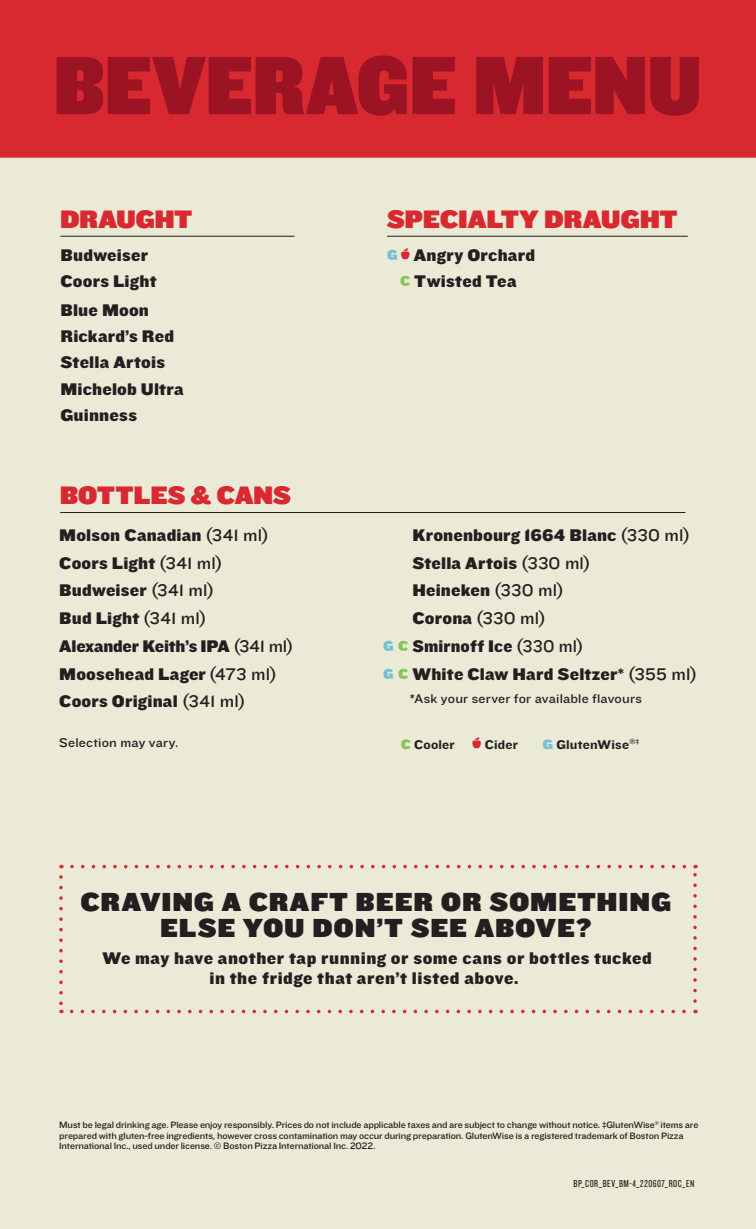
<style>
.page{position:relative;width:756px;height:1229px;background:#fff}
.page>*{position:absolute;margin:0;border:0;box-sizing:border-box;transform-origin:0 0}
.t1{font:85.75px "Knockout 91 Ultmt Middlewt";letter-spacing:.005em;color:#9c1323}
.t2{font:27.12px/26.2px "Knockout 92 Ultmt Cruiserwt";letter-spacing:.055em;color:#231f20;text-align:center}
.t3{font:26.25px "Knockout 92 Ultmt Cruiserwt";letter-spacing:.01em;color:#d82930}
.t4{font:17.5px/27.7px "Knockout HTF72 Full Cruiserwt";letter-spacing:.01em;color:#231f20}
.t5{font:17.5px/19.2px "Knockout HTF72 Full Cruiserwt";letter-spacing:.03em;color:#231f20}
.t6{font:17.5px/26.4px "Knockout 72 Full Cruiserwt";letter-spacing:.01em;color:#231f20}
.t7{font:17.5px/27.7px "Knockout HTF72 Full Cruiserwt";letter-spacing:.01em;color:#231f20;scale:.96 1}
.t8{font:17.5px "Knockout HTF32 Junior Cruiserwt";color:#231f20}
.t9{font:13.12px "Knockout HTF32 Junior Cruiserwt";letter-spacing:.015em;color:#231f20}
.t10{font:13.12px "Knockout HTF52 Cruiserweight";letter-spacing:.02em;color:#231f20}
.t11{font:10.5px "Knockout HTF28 Junior Featherwt";letter-spacing:.045em;color:#231f20}
.t12{font:9.62px/10.5px "Knockout 32 Junior Cruisewt";letter-spacing:-.015em;color:#231f20}
.s1{font-family:"Knockout HTF32 Junior Cruiserwt"}
.s2{font-family:"Knockout HTF72 Full Cruiserwt"}
.s3{font-family:"Knockout 92 Ultmt Cruiserwt";font-size:14px;color:#86c656}
.s4{font-family:"Knockout 92 Ultmt Cruiserwt";font-size:14px;color:#75c0d3}
</style>
<div class="page">
<div style="left:0;top:0;width:756px;height:1228px;background:#ebead7"></div>
<div style="left:0;top:0;width:756px;height:158px;background:#d82930"></div>
<hr style="left:60px;top:236px;width:235px;height:1px;background:#231f20">
<hr style="left:387px;top:236px;width:301px;height:1px;background:#231f20">
<hr style="left:60px;top:512px;width:625px;height:1px;background:#231f20">
<svg style="left:59px;top:877px;width:4px;height:136px"></svg>
<svg style="left:72px;top:1009px;width:624px;height:4px"></svg>
<svg style="left:693px;top:864px;width:4px;height:137px"></svg>
<svg style="left:61px;top:864px;width:623px;height:4px"></svg>
<h1 class="t1" style="left:54px;top:26px;width:649px">BEVERAGE MENU</h1>
<h3 class="t3" style="left:60px;top:200px;width:133px">DRAUGHT</h3>
<h3 class="t6" style="left:60px;top:241px;width:98px">Budweiser<br>Coors Light</h3>
<h3 class="t6" style="left:60px;top:296px;width:115px">Blue Moon<br>Rickard’s Red<br>Stella Artois</h3>
<h3 class="t4" style="left:60px;top:375px;width:125px">Michelob Ultra</h3>
<h3 class="t6" style="left:60px;top:402px;width:78px">Guinness</h3>
<h3 class="t3" style="left:60px;top:476px;width:232px">BOTTLES &amp; CANS</h3>
<h3 class="t4" style="left:59px;top:521px;width:236px">Molson Canadian <span class="s1">(341 ml)<br></span>Coors Light <span class="s1">(341 ml)<br></span>Budweiser <span class="s1">(341 ml)<br></span>Bud Light <span class="s1">(341 ml)<br></span>Alexander Keith’s IPA <span class="s1">(341 ml)<br></span>Moosehead Lager <span class="s1">(473 ml)<br></span>Coors Original <span class="s1">(341 ml)</span></h3>
<h3 class="t9" style="left:59px;top:735px;width:121px">Selection may vary.</h3>
<h3 class="t3" style="left:387px;top:200px;width:292px">SPECIALTY DRAUGHT</h3>
<h3 class="t6" style="left:414px;top:241px;width:123px">Angry Orchard<br>Twisted Tea</h3>
<h3 class="t4" style="left:412px;top:521px;width:279px">Kronenbourg 1664 Blanc <span class="s1">(330 ml)<br></span>Stella Artois <span class="s1">(330 ml)<br></span>Heineken <span class="s1">(330 ml)</span></h3>
<h3 class="t8" style="left:412px;top:608px;width:135px"><span class="s2">Corona</span> (330 ml)</h3>
<h3 class="t7" style="left:412px;top:632px;width:298px">Smirnoff Ice <span class="s1">(330 ml)<br></span>White Claw Hard Seltzer* <span class="s1">(355 ml)</span></h3>
<h3 class="t9" style="left:410px;top:692px;width:233px">*Ask your server for available flavours</h3>
<h3 class="t10" style="left:401px;top:737px;width:55px"><span class="s3">C</span> Cooler</h3>
<h3 class="t10" style="left:485px;top:737px;width:35px">Cider</h3>
<h3 class="t10" style="left:543px;top:737px;width:98px"><span class="s4">G</span> GlutenWise<sup>®‡</sup></h3>
<h2 class="t2" style="left:81px;top:887px;width:591px">CRAVING A CRAFT BEER OR SOMETHING<br>ELSE YOU DON’T SEE ABOVE?</h2>
<h3 class="t5" style="left:210px;top:949px;width:444px;text-indent:-107px">We may have another tap running or some cans or bottles tucked in the fridge that aren’t listed above.</h3>
<p class="t12" style="left:59px;top:1119px;width:641px">Must be legal drinking age. Please enjoy responsibly. Prices do not include applicable taxes and are subject to change without notice. ‡GlutenWise® items are prepared with gluten-free ingredients, however cross contamination may occur during preparation. GlutenWise is a registered trademark of Boston Pizza<br>International Inc., used under license. © Boston Pizza International Inc. 2022.</p>
<p class="t11" style="left:574px;top:1178px;width:122px">BP_COR_BEV_BM-4_220607_ROC_EN</p>
</div>
